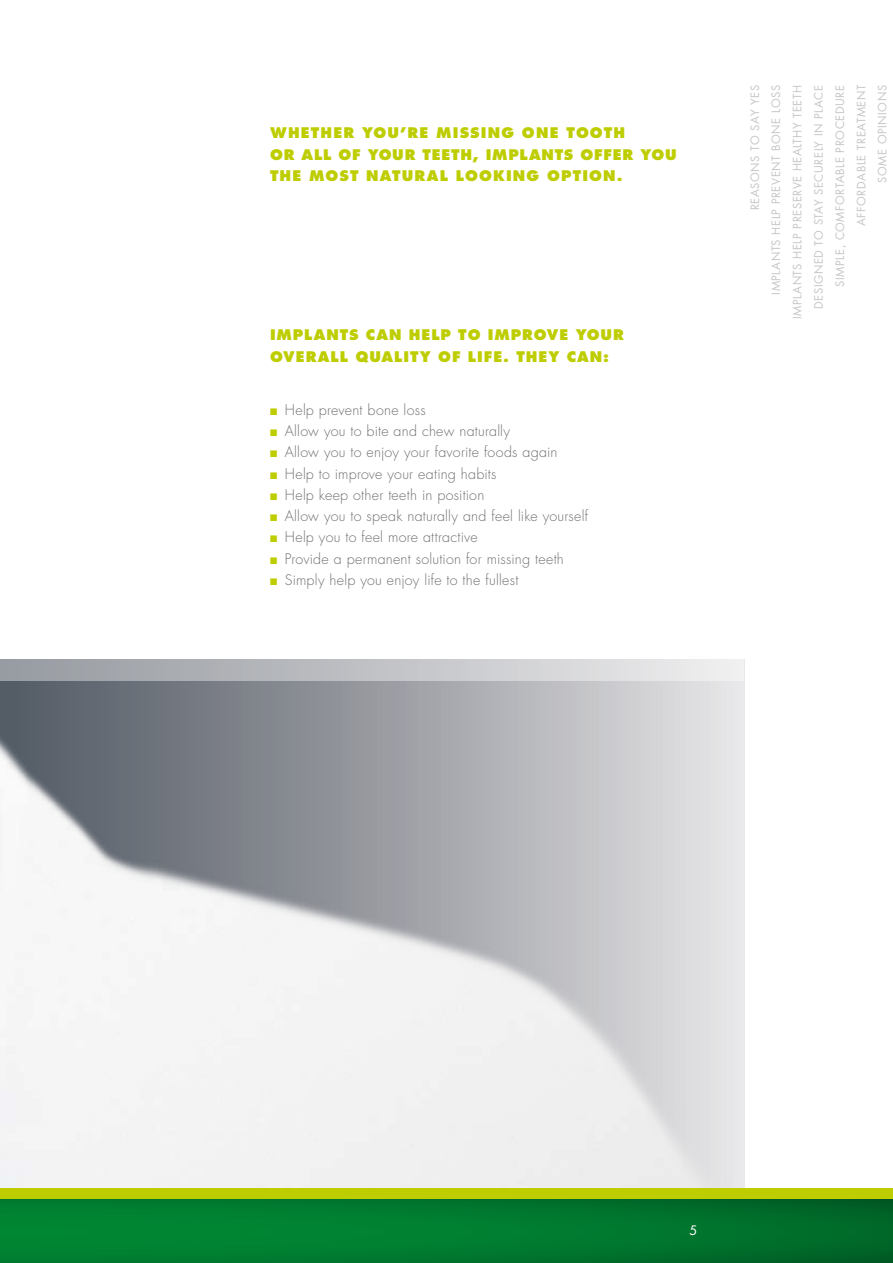
<style>
.page{position:relative;width:893px;height:1263px;background:#fff}
.page>*{position:absolute;margin:0;border:0;box-sizing:border-box;transform-origin:0 0}
.t1{font:300 14.25px "Futura Std";letter-spacing:.015em;color:#707173}
.t2{font:800 14.25px/21.3px "Futura Std";letter-spacing:.065em;color:#becd00}
.t3{font:12.75px "Futura Std";color:#fff}
.t4{font:11.25px/21.3px "Futura Std";letter-spacing:.05em;color:#c5c6c8;text-align:right}
.s1{color:#becd00}
</style>
<div class="page">
<img style="left:0;top:680px;width:744px;height:508px">
<div style="left:0;top:659px;width:744px;height:21px;background:linear-gradient(to right,#94989e,#efeeef)"></div>
<div style="left:0;top:1199px;width:893px;height:64px;background:linear-gradient(to right,#008834,#006829)"></div>
<div style="left:0;top:1188px;width:893px;height:11px;background:#becd00"></div>
<p class="t2" style="left:270px;top:122px;width:30px">WHETHER</p>
<p class="t2" style="left:362px;top:122px;width:14px">YOU</p>
<p class="t2" style="left:400px;top:122px;width:19px">’RE</p>
<p class="t2" style="left:436px;top:122px;width:12px">MISSIN</p>
<p class="t2" style="left:501px;top:122px;width:34px">G ONE</p>
<p class="t2" style="left:566px;top:122px;width:13px">TOOTH</p>
<p class="t2" style="left:270px;top:144px;width:14px">OR</p>
<p class="t2" style="left:302px;top:144px;width:11px">ALL</p>
<p class="t2" style="left:338px;top:144px;width:12px">OF</p>
<p class="t2" style="left:368px;top:144px;width:14px">YOUR</p>
<p class="t2" style="left:423px;top:144px;width:11px">TEETH</p>
<p class="t2" style="left:473px;top:144px;width:25px">, IMPLANTS</p>
<p class="t2" style="left:580px;top:144px;width:12px">OFFER</p>
<p class="t2" style="left:640px;top:144px;width:13px">YOU</p>
<p class="t2" style="left:270px;top:165px;width:12px">THE</p>
<p class="t2" style="left:309px;top:165px;width:14px">MOST</p>
<p class="t2" style="left:366px;top:165px;width:13px">NATURAL</p>
<p class="t2" style="left:456px;top:165px;width:104px">LOOKING OPTION</p>
<p class="t2" style="left:617px;top:165px;width:7px">.</p>
<p class="t2" style="left:270px;top:324px;width:355px">IMPLANTS CAN HELP TO IMPROVE YOUR<br>OVERALL QUALITY OF LIFE. THEY</p>
<p class="t2" style="left:567px;top:346px;width:13px">CAN</p>
<p class="t2" style="left:603px;top:346px;width:7px">:</p>
<p class="t1" style="left:270px;top:401px;width:157px"><span class="s1">■</span> Help prevent bone loss</p>
<p class="t1" style="left:270px;top:422px;width:242px"><span class="s1">■</span> Allow you to bite and chew naturally</p>
<p class="t1" style="left:270px;top:443px;width:289px"><span class="s1">■</span> Allow you to enjoy your favorite foods again</p>
<p class="t1" style="left:270px;top:465px;width:228px"><span class="s1">■</span> Help to improve your eating habits</p>
<p class="t1" style="left:270px;top:486px;width:216px"><span class="s1">■</span> Help keep other teeth in position</p>
<p class="t1" style="left:270px;top:507px;width:320px"><span class="s1">■</span> Allow you to speak naturally and feel like yourself</p>
<p class="t1" style="left:270px;top:528px;width:209px"><span class="s1">■</span> Help you to feel more attractive</p>
<p class="t1" style="left:270px;top:550px;width:295px"><span class="s1">■</span> Provide a permanent solution for missing teeth</p>
<p class="t1" style="left:270px;top:571px;width:250px"><span class="s1">■</span> Simply help you enjoy life to the fullest</p>
<p class="t4" style="left:744px;top:319px;width:235px;rotate:-90deg">REASONS to SAY Yes<br>IMPLANTS Help prevent bone loss<br>IMPLANTS Help Preserve Healthy Teeth<br>DESIGNED TO Stay Securely in Place<br>Simple, Comfortable Procedure<br>Affordable Treatment<br>SOME OPINIONS</p>
<p class="t3" style="left:689px;top:1222px;width:9px">5</p>
</div>
